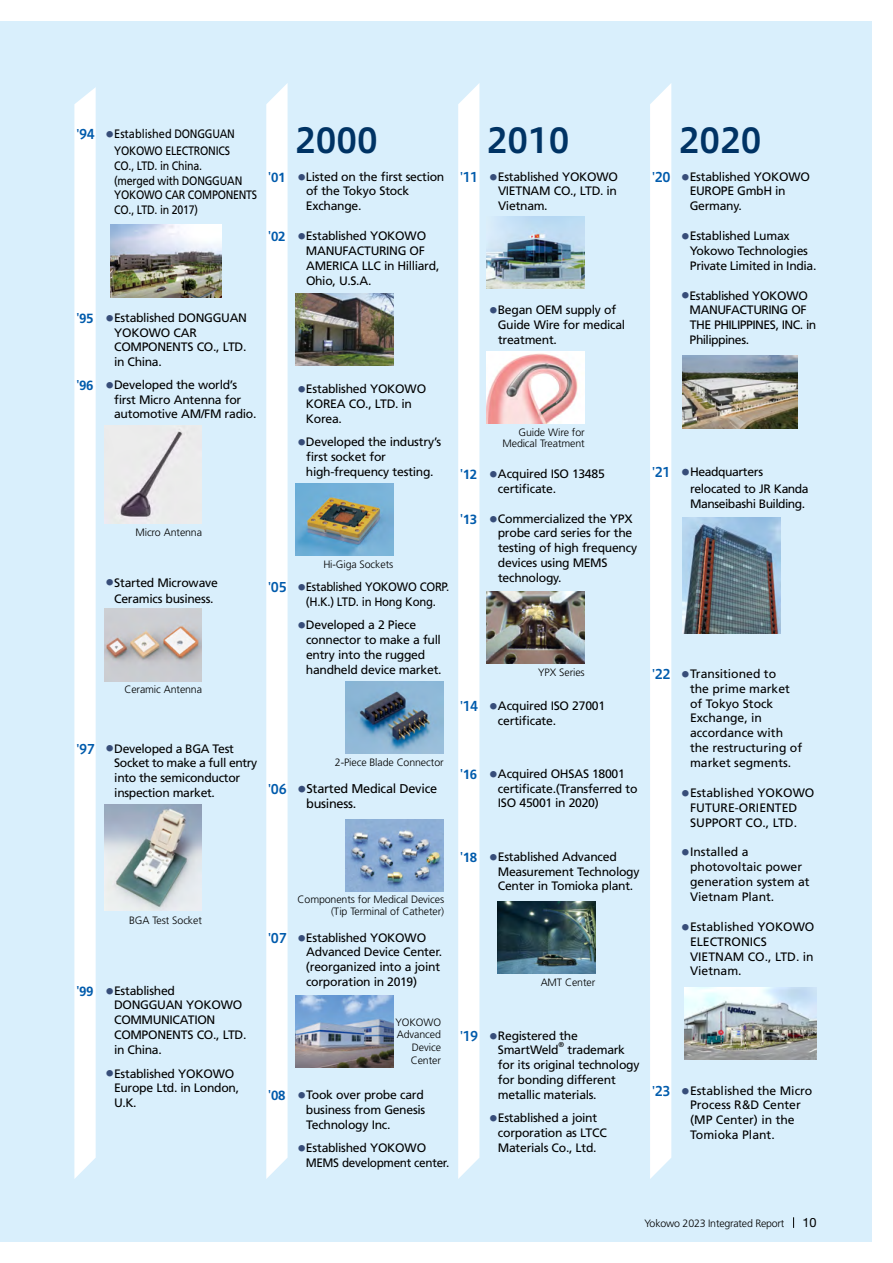
<style>
.page{position:relative;width:893px;height:1263px;background:#fff}
.page>*{position:absolute;margin:0;border:0;box-sizing:border-box;transform-origin:0 0}
.t1{font:34.05px "Hiragino UD Sans Std W6";color:#003364}
.t2{font:12.75px/14.5px "Frutiger LT Std";letter-spacing:-.02em;color:#000}
.t3{font:12.75px "Helvetica Neue LT Std";color:#000}
.t4{font:12.15px/14.7px "Frutiger LT Std";letter-spacing:-.02em;color:#000}
.t5{font:12.15px/14.9px "Frutiger LT Std";color:#000}
.t6{font:12.15px/14.9px "Frutiger LT Std";letter-spacing:-.04em;color:#000}
.t7{font:12.15px/14.9px "Frutiger LT Std";letter-spacing:-.02em;color:#000;scale:.87 1}
.t8{font:12.15px/14.4px "Frutiger LT Std";letter-spacing:-.02em;color:#000;scale:.93 1}
.t9{font:12.15px/16.5px "Frutiger LT Std";letter-spacing:-.02em;color:#000;scale:.9 1}
.t10{font:300 10.65px/12.8px "Frutiger LT Std";letter-spacing:-.01em;color:#000;text-align:right}
.t11{font:7.2px "Frutiger LT Std";color:#000}
.s1{font-family:"Hiragino UD Sans Std W6";font-size:13.35px;color:#005bac}
.s2{font-family:"Hiragino UD Sans Std N W4";font-size:7.35px;color:#374d79}
.s3{font-weight:700;font-size:13.35px;color:#005bac}
.s4{font-family:"Hiragino UD Sans Std N W4";font-size:7.65px;color:#374d79}
.s5{font-family:"Hiragino UD Sans Std W4";font-size:7.65px;color:#374d79}
.s6{font-family:"Hiragino UD Sans Std W4";font-size:7.35px;color:#374d79}
</style>
<div class="page">
<div style="left:0;top:21px;width:872px;height:1221px;background:#d9effc"></div>
<svg style="left:74px;top:87px;width:22px;height:1092px;background:#fcfefe"></svg>
<svg style="left:266px;top:83px;width:22px;height:1096px;background:#fdfefe"></svg>
<div style="left:458px;top:84px;width:21px;height:1095px;background:#fff"></div>
<div style="left:650px;top:84px;width:21px;height:1095px;background:#fff"></div>
<img style="left:296px;top:293px;width:97px;height:73px">
<img style="left:487px;top:216px;width:98px;height:73px">
<img style="left:682px;top:356px;width:115px;height:72px">
<img style="left:685px;top:987px;width:131px;height:72px">
<img style="left:111px;top:225px;width:110px;height:72px">
<img style="left:682px;top:518px;width:98px;height:116px">
<img style="left:487px;top:351px;width:98px;height:72px">
<img style="left:487px;top:591px;width:98px;height:72px">
<img style="left:497px;top:901px;width:98px;height:73px">
<img style="left:296px;top:483px;width:97px;height:72px">
<img style="left:346px;top:681px;width:98px;height:73px">
<img style="left:346px;top:819px;width:98px;height:73px">
<img style="left:104px;top:425px;width:98px;height:98px">
<img style="left:104px;top:609px;width:98px;height:72px">
<img style="left:104px;top:804px;width:98px;height:106px">
<img style="left:296px;top:995px;width:97px;height:72px">
<p class="t9" style="left:114px;top:126px;width:136px;text-indent:-38px"><span class="s1">'94</span> <span class="s2">●</span>Established DONGGUAN<br>YOKOWO ELECTRONICS</p>
<p class="t7" style="left:114px;top:158px;width:166px">CO., LTD. in China.<br>(merged with DONGGUAN<br>YOKOWO CAR COMPONENTS<br>CO., LTD. in 2017)</p>
<p class="t4" style="left:114px;top:311px;width:135px;text-indent:-38px"><span class="s1">'</span><span class="s3">95</span> <span class="s2">●</span>Established DONGGUAN<br>YOKOWO CAR<br>COMPONENTS CO., LTD. in China.</p>
<p class="t4" style="left:114px;top:378px;width:144px;text-indent:-38px"><span class="s1">'</span><span class="s3">96</span> <span class="s2">●</span>Developed the world’s first Micro Antenna for automotive AM/FM radio.</p>
<p class="t10" style="left:136px;top:526px;width:68px">Micro Antenna</p>
<p class="t4" style="left:106px;top:574px;width:113px;line-height:16.8px;text-align:center"><span class="s2">●</span>Started Microwave<br>Ceramics business.</p>
<p class="t10" style="left:124px;top:683px;width:79px">Ceramic Antenna</p>
<p class="t4" style="left:114px;top:741px;width:145px;text-indent:-38px"><span class="s1">'97</span> <span class="s2">●</span>Developed a BGA Test<br>Socket to make a full entry into the semiconductor inspection market.</p>
<p class="t10" style="left:129px;top:914px;width:74px">BGA Test Socket</p>
<p class="t4" style="left:114px;top:983px;width:134px;text-indent:-38px"><span class="s1">'</span><span class="s3">99</span> <span class="s2">●</span>Established<br>DONGGUAN YOKOWO<br>COMMUNICATION<br>COMPONENTS CO., LTD. in China.</p>
<p class="t4" style="left:114px;top:1066px;width:127px;text-indent:-8px"><span class="s2">●</span>Established YOKOWO<br>Europe Ltd. in London,<br>U.K.</p>
<h1 class="t1" style="left:295px;top:114px;width:84px">2000</h1>
<h1 class="t1" style="left:487px;top:114px;width:84px">2010</h1>
<h1 class="t1" style="left:679px;top:114px;width:84px">2020</h1>
<p class="t4" style="left:306px;top:169px;width:140px;text-indent:-38px"><span class="s1">'</span><span class="s3">01</span> <span class="s2">●</span>Listed on the first section of the Tokyo Stock<br>Exchange.</p>
<p class="t4" style="left:306px;top:229px;width:135px;text-indent:-38px"><span class="s1">'</span><span class="s3">02</span> <span class="s2">●</span>Established YOKOWO<br>MANUFACTURING OF<br>AMERICA LLC in Hilliard,<br>Ohio, U.S.A.</p>
<p class="t4" style="left:498px;top:169px;width:122px;text-align:justify;text-indent:-38px"><span class="s1">'11</span> <span class="s2">●</span>Established YOKOWO VIETNAM CO., LTD. in Vietnam.</p>
<p class="t4" style="left:498px;top:303px;width:129px;text-indent:-8px"><span class="s2">●</span>Began OEM supply of<br>Guide Wire for medical treatment.</p>
<p class="t4" style="left:690px;top:169px;width:122px;text-indent:-38px"><span class="s1">'20</span> <span class="s2">●</span>Established YOKOWO<br>EUROPE GmbH in<br>Germany.</p>
<p class="t4" style="left:690px;top:229px;width:128px;text-indent:-8px"><span class="s2">●</span>Established Lumax<br>Yokowo Technologies<br>Private Limited in India.</p>
<p class="t6" style="left:690px;top:288px;width:128px;text-indent:-8px"><span class="s2">●</span>Established YOKOWO<br>MANUFACTURING OF<br>THE PHILIPPINES, INC. in<br>Philippines.</p>
<p class="t4" style="left:306px;top:382px;width:122px;text-indent:-8px"><span class="s2">●</span>Established YOKOWO<br>KOREA CO., LTD. in<br>Korea.</p>
<p class="t4" style="left:306px;top:434px;width:137px;text-indent:-8px"><span class="s2">●</span>Developed the industry’s first socket for high-frequency testing.</p>
<p class="t10" style="left:323px;top:558px;width:71px">Hi-Giga Sockets</p>
<p class="t8" style="left:306px;top:580px;width:156px;text-indent:-38px"><span class="s1">'05</span> <span class="s2">●</span>Established YOKOWO CORP. (H.K.) LTD. in Hong Kong.</p>
<p class="t4" style="left:306px;top:617px;width:137px;text-indent:-8px"><span class="s2">●</span>Developed a 2 Piece connector to make a full entry into the rugged handheld device market.</p>
<p class="t10" style="left:502px;top:426px;width:84px;line-height:11.7px">Guide Wire for<br>Medical Treatment</p>
<p class="t4" style="left:498px;top:467px;width:108px;text-indent:-38px"><span class="s1">'</span><span class="s3">12</span> <span class="s2">●</span>Acquired ISO 13485 certificate.</p>
<p class="t4" style="left:498px;top:512px;width:141px;text-indent:-38px"><span class="s1">'</span><span class="s3">13</span> <span class="s2">●</span>Commercialized the YPX probe card series for the testing of high frequency devices using MEMS technology.</p>
<p class="t10" style="left:538px;top:666px;width:48px">YPX Series</p>
<p class="t4" style="left:498px;top:699px;width:109px;text-indent:-38px"><span class="s1">'14</span> <span class="s2">●</span>Acquired ISO 27001 certificate.</p>
<p class="t10" style="left:335px;top:756px;width:110px">2-Piece Blade Connector</p>
<p class="t2" style="left:306px;top:782px;width:132px;text-indent:-38px"><span class="s1">'06</span> <span class="s4">●</span>Started Medical Device business.</p>
<p class="t4" style="left:498px;top:767px;width:141px;text-indent:-38px"><span class="s1">'</span><span class="s3">16</span> <span class="s2">●</span>Acquired OHSAS 18001 certificate.(Transferred to<br>ISO 45001 in 2020)</p>
<p class="t10" style="left:298px;top:894px;width:148px;line-height:11.7px">Components for Medical Devices (Tip Terminal of Catheter)</p>
<p class="t4" style="left:306px;top:930px;width:138px;text-indent:-38px"><span class="s1">'07</span> <span class="s2">●</span>Established YOKOWO<br>Advanced Device Center. (reorganized into a joint corporation in 2019)</p>
<p class="t10" style="left:395px;top:1015px;width:47px">YOKOWO<br>Advanced<br>Device<br>Center</p>
<p class="t4" style="left:306px;top:1088px;width:121px;text-indent:-38px"><span class="s1">'</span><span class="s3">08</span> <span class="s2">●</span>Took over probe card business from Genesis<br>Technology Inc.</p>
<p class="t4" style="left:306px;top:1140px;width:145px;text-indent:-8px"><span class="s2">●</span>Established YOKOWO<br>MEMS development center.</p>
<p class="t4" style="left:498px;top:850px;width:143px;text-indent:-38px"><span class="s1">'</span><span class="s3">18</span> <span class="s2">●</span>Established Advanced<br>Measurement Technology<br>Center in Tomioka plant.</p>
<p class="t10" style="left:541px;top:976px;width:56px">AMT Center</p>
<p class="t4" style="left:498px;top:1028px;width:81px;text-indent:-38px"><span class="s1">'19</span> <span class="s2">●</span>Registered the<br>SmartWeld</p>
<p class="t11" style="left:558px;top:1040px;width:7px">®</p>
<p class="t4" style="left:498px;top:1042px;width:143px;text-indent:70px">trademark for its original technology for bonding different metallic materials.</p>
<p class="t4" style="left:498px;top:1111px;width:111px;text-indent:-8px"><span class="s2">●</span>Established a joint corporation as LTCC<br>Materials Co., Ltd.</p>
<p class="t4" style="left:690px;top:464px;width:120px;line-height:16.5px;text-indent:-38px"><span class="s1">'21</span> <span class="s5">●</span>Headquarters relocated to JR Kanda</p>
<p class="t6" style="left:690px;top:496px;width:117px">Manseibashi Building.</p>
<p class="t5" style="left:690px;top:667px;width:114px;text-indent:-38px"><span class="s1">'22</span> <span class="s6">●</span>Transitioned to<br>the prime market of Tokyo Stock<br>Exchange, in accordance with the restructuring of market segments.</p>
<p class="t5" style="left:690px;top:785px;width:126px;text-indent:-8px"><span class="s6">●</span>Established YOKOWO<br>FUTURE-ORIENTED<br>SUPPORT CO., LTD.</p>
<p class="t5" style="left:690px;top:845px;width:121px;text-indent:-8px"><span class="s6">●</span>Installed a photovoltaic power generation system at<br>Vietnam Plant.</p>
<p class="t5" style="left:690px;top:919px;width:126px;text-indent:-8px"><span class="s6">●</span>Established YOKOWO<br>ELECTRONICS<br>VIETNAM CO., LTD. in<br>Vietnam.</p>
<p class="t5" style="left:690px;top:1083px;width:124px;text-indent:-38px"><span class="s1">'23</span> <span class="s6">●</span>Established the Micro<br>Process R&amp;D Center (MP Center) in the<br>Tomioka Plant.</p>
<p class="t10" style="left:644px;top:1217px;width:142px">Yokowo 2023 Integrated Report</p>
<p class="t3" style="left:802px;top:1215px;width:15px">10</p>
</div>
